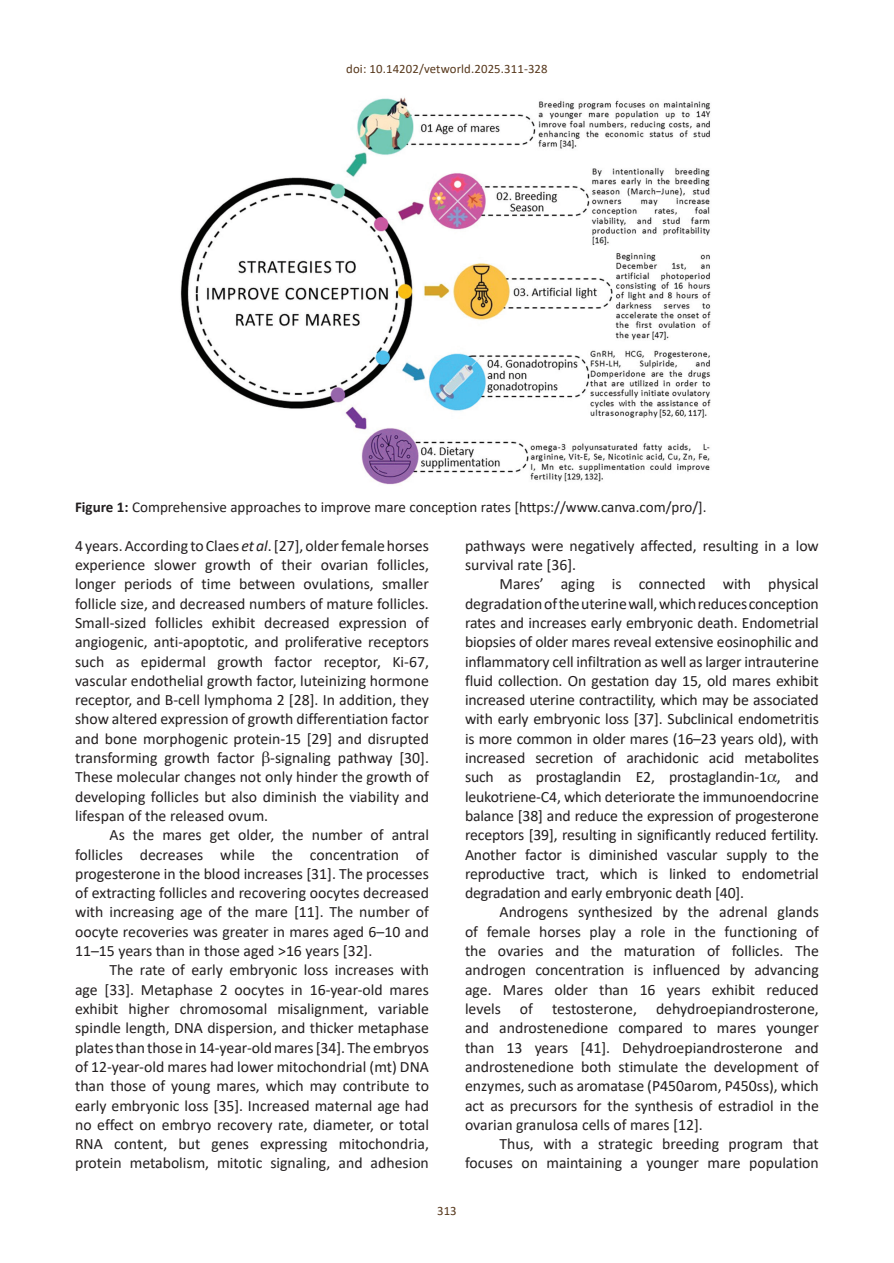
<style>
.page{position:relative;width:894px;height:1263px;background:#fff}
.page>*{position:absolute;margin:0;border:0;box-sizing:border-box;transform-origin:0 0}
.TX{font:15.75px/19.4px "Calibri";color:#231f20;text-align:justify}
.FGC{font:15px "Calibri";color:#231f20}
.DOI{font:12.75px "Calibri";letter-spacing:.01em;color:#57381c}
.PAGE_NUM{font:12.75px "Calibri";color:#57381c}
.s1{font-weight:700}
.s2{font-style:italic}
</style>
<div class="page">
<img style="left:180px;top:97px;width:531px;height:388px">
<p class="DOI" style="left:346px;top:60px;width:203px">doi: 10.14202/vetworld.2025.311-328</p>
<p class="FGC" style="left:75px;top:496px;width:632px"><span class="s1">Figure 1:</span> Comprehensive approaches to improve mare conception rates [https://www.canva.com/pro/].</p>
<p class="TX" style="left:75px;top:535px;width:355px">4 years. According to Claes <span class="s2">et al</span>. [27], older female horses experience slower growth of their ovarian follicles, longer periods of time between ovulations, smaller follicle size, and decreased numbers of mature follicles.<br>Small-sized follicles exhibit decreased expression of angiogenic, anti-apoptotic, and proliferative receptors such as epidermal growth factor receptor, Ki‐67, vascular endothelial growth factor, luteinizing hormone receptor, and B-cell lymphoma 2 [28]. In addition, they show altered expression of growth differentiation factor and bone morphogenic protein-15 [29] and disrupted transforming growth factor -signaling pathway [30].<br>These molecular changes not only hinder the growth of developing follicles but also diminish the viability and lifespan of the released ovum.</p>
<p class="TX" style="left:75px;top:825px;width:355px;text-indent:34px">As the mares get older, the number of antral follicles decreases while the concentration of progesterone in the blood increases [31]. The processes of extracting follicles and recovering oocytes decreased with increasing age of the mare [11]. The number of oocyte recoveries was greater in mares aged 6–10 and 11–15 years than in those aged &gt;16 years [32].</p>
<p class="TX" style="left:75px;top:960px;width:355px;text-indent:34px">The rate of early embryonic loss increases with age [33]. Metaphase 2 oocytes in 16-year-old mares exhibit higher chromosomal misalignment, variable spindle length, DNA dispersion, and thicker metaphase plates than those in 14-year-old mares [34]. The embryos of 12-year-old mares had lower mitochondrial (mt) DNA than those of young mares, which may contribute to early embryonic loss [35]. Increased maternal age had no effect on embryo recovery rate, diameter, or total RNA content, but genes expressing mitochondria, protein metabolism, mitotic signaling, and adhesion</p>
<p class="TX" style="left:465px;top:535px;width:355px">pathways were negatively affected, resulting in a low survival rate [36].</p>
<p class="TX" style="left:465px;top:574px;width:355px;text-indent:34px">Mares’ aging is connected with physical degradation of the uterine wall, which reduces conception rates and increases early embryonic death. Endometrial biopsies of older mares reveal extensive eosinophilic and inflammatory cell infiltration as well as larger intrauterine fluid collection. On gestation day 15, old mares exhibit increased uterine contractility, which may be associated with early embryonic loss [37]. Subclinical endometritis is more common in older mares (16–23 years old), with increased secretion of arachidonic acid metabolites such as prostaglandin E2, prostaglandin-1 , and leukotriene-C4, which deteriorate the immunoendocrine balance [38] and reduce the expression of progesterone receptors [39], resulting in significantly reduced fertility.<br>Another factor is diminished vascular supply to the reproductive tract, which is linked to endometrial degradation and early embryonic death [40].</p>
<p class="TX" style="left:465px;top:902px;width:355px;text-indent:34px">Androgens synthesized by the adrenal glands of female horses play a role in the functioning of the ovaries and the maturation of follicles. The androgen concentration is influenced by advancing age. Mares older than 16 years exhibit reduced levels of testosterone, dehydroepiandrosterone, and androstenedione compared to mares younger than 13 years [41]. Dehydroepiandrosterone and androstenedione both stimulate the development of enzymes, such as aromatase (P450arom, P450ss), which act as precursors for the synthesis of estradiol in the ovarian granulosa cells of mares [12].</p>
<p class="TX" style="left:465px;top:1133px;width:355px;text-align:right">Thus, with a strategic breeding program that focuses on maintaining a younger mare population</p>
<p class="PAGE_NUM" style="left:437px;top:1201px;width:21px">313</p>
</div>
